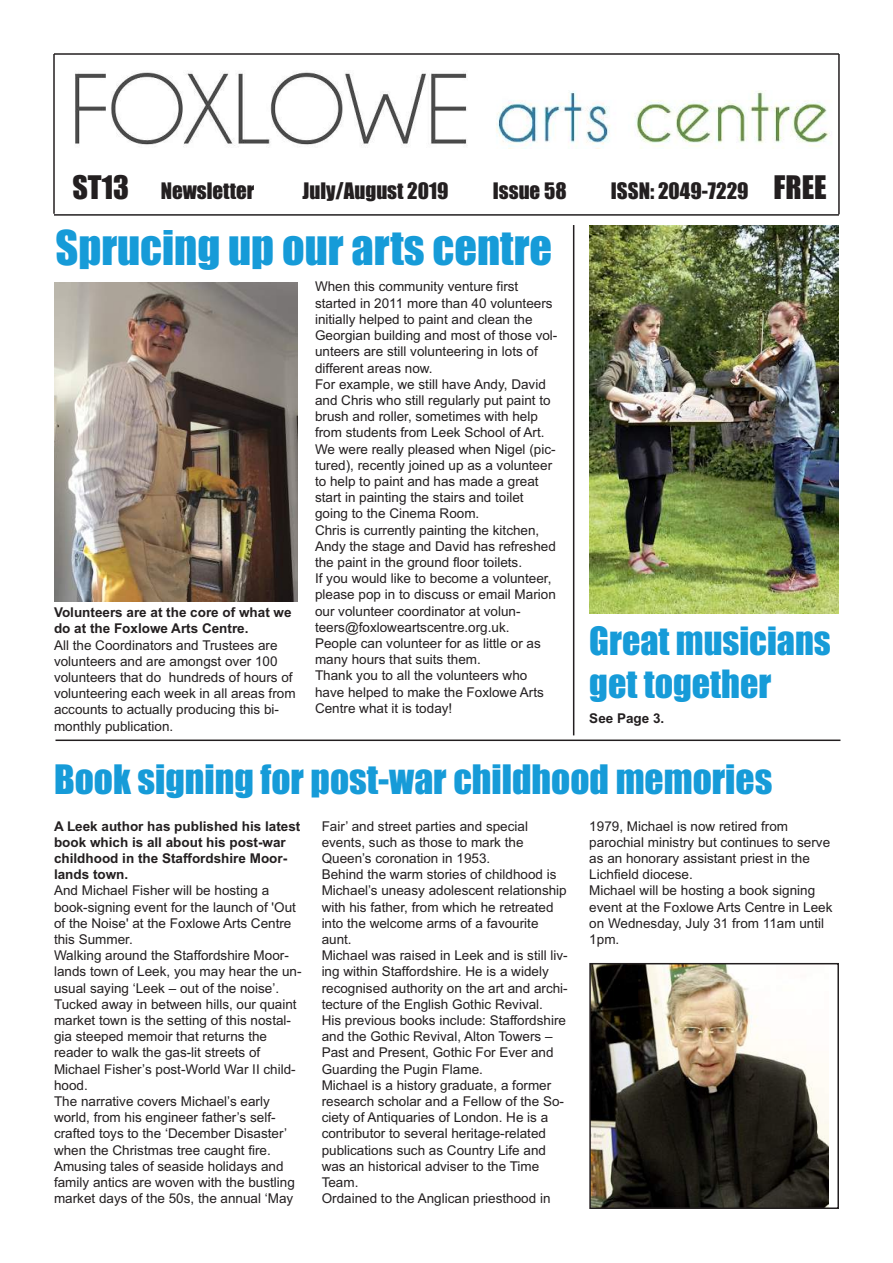
<style>
.page{position:relative;width:893px;height:1263px;background:#fff}
.page>*{position:absolute;margin:0;border:0;box-sizing:border-box;transform-origin:0 0}
.t1{font:44.25px "Impact";color:#169bd8}
.t2{font:37.5px "Impact";color:#169bd8}
.t3{font:36px/43.2px "Impact";color:#169bd8}
.t4{font:21px "Impact";color:#231f20}
.t5{font:13.5px/16.2px "Arial";color:#231f20}
.t6{font:700 13.5px/16.2px "Arial";color:#231f20}
.s1{font-size:30px}
</style>
<div class="page">
<img style="left:75px;top:72px;width:392px;height:75px">
<img style="left:496px;top:91px;width:334px;height:56px">
<hr style="left:53px;top:54px;width:2px;height:160px;background:#231f20">
<hr style="left:54px;top:53px;width:785px;height:2px;background:#231f20">
<hr style="left:838px;top:54px;width:2px;height:160px;background:#231f20">
<hr style="left:54px;top:214px;width:785px;height:2px;background:#231f20">
<hr style="left:573px;top:225px;width:1px;height:510px;background:#231f20">
<hr style="left:56px;top:739px;width:784px;height:2px;background:#231f20">
<img style="left:54px;top:282px;width:243px;height:319px">
<img style="left:592px;top:966px;width:237px;height:240px">
<div style="left:589px;top:963px;width:250px;height:246px;border:2px solid #231f20"></div>
<img style="left:589px;top:225px;width:250px;height:388px">
<h3 class="t4" style="left:72px;top:184px;width:184px"><span class="s1">ST13</span> Newsletter</h3>
<h3 class="t4" style="left:302px;top:184px;width:148px">July/August 2019</h3>
<h3 class="t4" style="left:493px;top:184px;width:75px">Issue 58</h3>
<h3 class="t4" style="left:611px;top:184px;width:217px">ISSN: 2049-7229 <span class="s1">FREE</span></h3>
<h1 class="t1" style="left:56px;top:233px;width:498px">Sprucing up our arts centre</h1>
<p class="t6" style="left:54px;top:606px;width:239px">Volunteers are at the core of what we do at the Foxlowe Arts Centre.</p>
<p class="t5" style="left:54px;top:638px;width:243px">All the Coordinators and Trustees are volunteers and are amongst over 100 volunteers that do hundreds of hours of volunteering each week in all areas from accounts to actually producing this bi&shy;monthly publication.</p>
<p class="t5" style="left:315px;top:280px;width:244px">When this community venture first started in 2011 more than 40 volunteers initially helped to paint and clean the Georgian building and most of those vol&shy;unteers are still volunteering in lots of different areas now.<br>For example, we still have Andy, David and Chris who still regularly put paint to brush and roller, sometimes with help from students from Leek School of Art.<br>We were really pleased when Nigel (pic&shy;tured), recently joined up as a volunteer to help to paint and has made a great start in painting the stairs and toilet going to the Cinema Room.<br>Chris is currently painting the kitchen, Andy the stage and David has refreshed the paint in the ground floor toilets.<br>If you would like to become a volunteer, please pop in to discuss or email Marion our volunteer coordinator at volun&shy;teers@foxloweartscentre.org.uk.<br>People can volunteer for as little or as many hours that suits them.<br>Thank you to all the volunteers who have helped to make the Foxlowe Arts Centre what it is today!</p>
<h3 class="t3" style="left:589px;top:622px;width:243px">Great musicians get together</h3>
<p class="t6" style="left:589px;top:712px;width:77px">See Page 3.</p>
<h2 class="t2" style="left:54px;top:767px;width:720px">Book signing for post-war childhood memories</h2>
<p class="t6" style="left:54px;top:819px;width:248px">A Leek author has published his latest book which is all about his post-war childhood in the Staffordshire Moor&shy;lands town.</p>
<p class="t5" style="left:54px;top:884px;width:249px">And Michael Fisher will be hosting a book-signing event for the launch of 'Out of the Noise' at the Foxlowe Arts Centre this Summer.<br>Walking around the Staffordshire Moor&shy;lands town of Leek, you may hear the un&shy;usual saying ‘Leek – out of the noise’.<br>Tucked away in between hills, our quaint market town is the setting of this nostal&shy;gia steeped memoir that returns the reader to walk the gas-lit streets of Michael Fisher’s post-World War II child&shy;hood.<br>The narrative covers Michael’s early world, from his engineer father’s self&shy;crafted toys to the ‘December Disaster’ when the Christmas tree caught fire.<br>Amusing tales of seaside holidays and family antics are woven with the bustling market days of the 50s, the annual ‘May</p>
<p class="t5" style="left:322px;top:819px;width:248px">Fair’ and street parties and special events, such as those to mark the Queen’s coronation in 1953.<br>Behind the warm stories of childhood is Michael’s uneasy adolescent relationship with his father, from which he retreated into the welcome arms of a favourite aunt.<br>Michael was raised in Leek and is still liv&shy;ing within Staffordshire. He is a widely recognised authority on the art and archi&shy;tecture of the English Gothic Revival.<br>His previous books include: Staffordshire and the Gothic Revival, Alton Towers – Past and Present, Gothic For Ever and Guarding the Pugin Flame.<br>Michael is a history graduate, a former research scholar and a Fellow of the So&shy;ciety of Antiquaries of London. He is a contributor to several heritage-related publications such as Country Life and was an historical adviser to the Time Team.<br>Ordained to the Anglican priesthood in</p>
<p class="t5" style="left:589px;top:819px;width:245px">1979, Michael is now retired from parochial ministry but continues to serve as an honorary assistant priest in the<br>Lichfield diocese.<br>Michael will be hosting a book signing event at the Foxlowe Arts Centre in Leek on Wednesday, July 31 from 11am until<br>1pm.</p>
</div>
